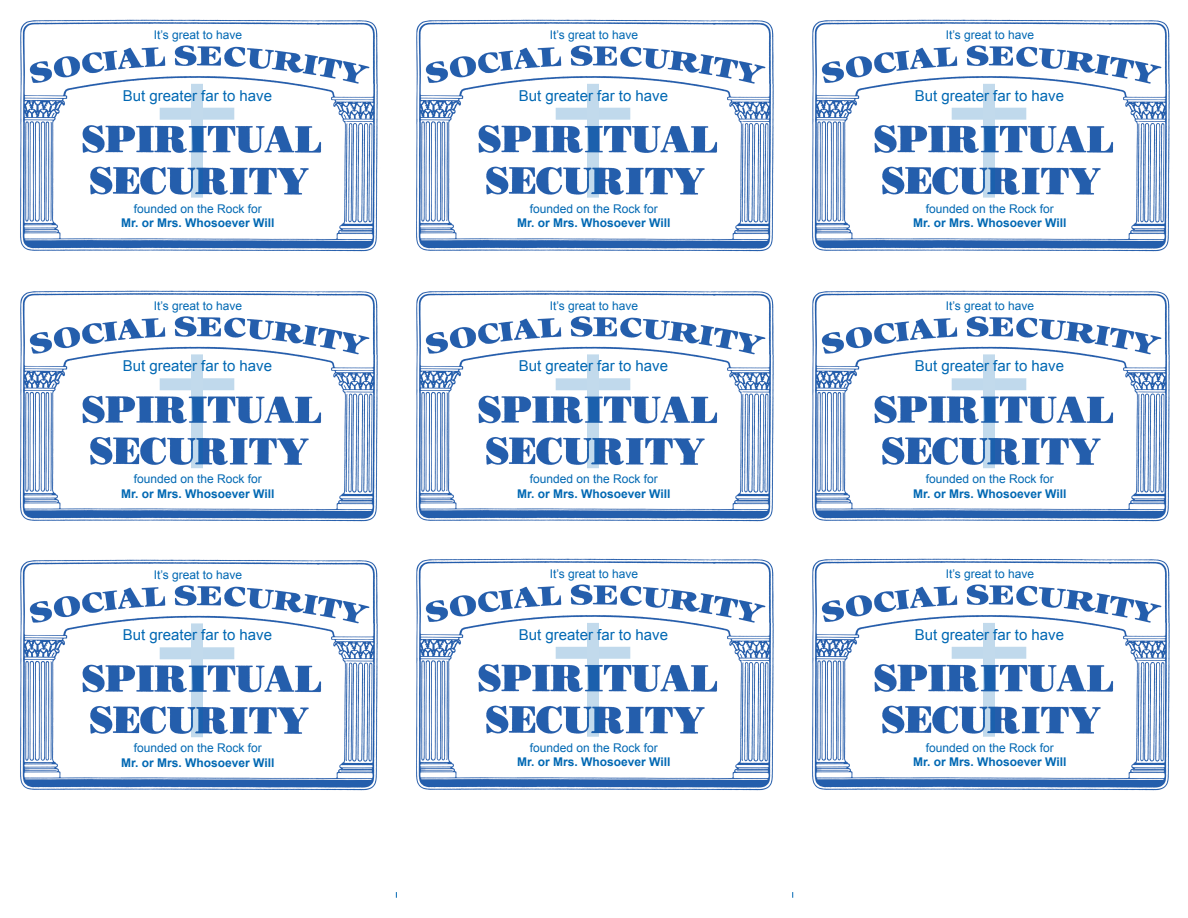
<style>
.page{position:relative;width:1188px;height:918px;background:#fff}
.page>*{position:absolute;margin:0;border:0;box-sizing:border-box;transform-origin:0 0}
.t1{font:15px "Arial";color:#0168b3}
.t2{font:12px "Arial";color:#0168b3}
.t3{font:700 12px "Arial";color:#0168b3}
</style>
<div class="page">
<img style="left:20px;top:19px;width:358px;height:233px">
<svg style="left:191px;top:84px;width:12px;height:114px"></svg>
<div style="left:203px;top:108px;width:31px;height:12px;background:#c0d9ec"></div>
<div style="left:160px;top:108px;width:31px;height:12px;background:#c0d9ec"></div>
<img style="left:416px;top:19px;width:358px;height:233px">
<svg style="left:587px;top:84px;width:12px;height:114px"></svg>
<div style="left:599px;top:108px;width:31px;height:12px;background:#c0d9ec"></div>
<div style="left:556px;top:108px;width:31px;height:12px;background:#c0d9ec"></div>
<img style="left:812px;top:19px;width:358px;height:233px">
<svg style="left:983px;top:84px;width:12px;height:114px"></svg>
<div style="left:995px;top:108px;width:31px;height:12px;background:#c0d9ec"></div>
<div style="left:952px;top:108px;width:31px;height:12px;background:#c0d9ec"></div>
<img style="left:20px;top:290px;width:358px;height:232px">
<svg style="left:191px;top:354px;width:12px;height:114px"></svg>
<div style="left:203px;top:378px;width:31px;height:12px;background:#c0d9ec"></div>
<div style="left:160px;top:378px;width:31px;height:12px;background:#c0d9ec"></div>
<img style="left:416px;top:290px;width:358px;height:232px">
<svg style="left:587px;top:354px;width:12px;height:114px"></svg>
<div style="left:599px;top:378px;width:31px;height:12px;background:#c0d9ec"></div>
<div style="left:556px;top:378px;width:31px;height:12px;background:#c0d9ec"></div>
<img style="left:812px;top:290px;width:358px;height:232px">
<svg style="left:983px;top:354px;width:12px;height:114px"></svg>
<div style="left:995px;top:378px;width:31px;height:12px;background:#c0d9ec"></div>
<div style="left:952px;top:378px;width:31px;height:12px;background:#c0d9ec"></div>
<img style="left:20px;top:559px;width:358px;height:232px">
<svg style="left:191px;top:623px;width:12px;height:114px"></svg>
<div style="left:203px;top:647px;width:31px;height:12px;background:#c0d9ec"></div>
<div style="left:160px;top:647px;width:31px;height:12px;background:#c0d9ec"></div>
<img style="left:416px;top:558px;width:358px;height:233px">
<svg style="left:587px;top:623px;width:12px;height:114px"></svg>
<div style="left:599px;top:647px;width:31px;height:12px;background:#c0d9ec"></div>
<div style="left:556px;top:647px;width:31px;height:12px;background:#c0d9ec"></div>
<img style="left:812px;top:558px;width:358px;height:233px">
<svg style="left:983px;top:623px;width:12px;height:114px"></svg>
<div style="left:995px;top:647px;width:31px;height:12px;background:#c0d9ec"></div>
<div style="left:952px;top:647px;width:31px;height:12px;background:#c0d9ec"></div>
<p class="t2" style="left:154px;top:27px;width:90px">It’s great to have</p>
<p class="t2" style="left:550px;top:27px;width:90px">It’s great to have</p>
<p class="t2" style="left:946px;top:27px;width:90px">It’s great to have</p>
<p class="t1" style="left:123px;top:86px;width:151px">But greater far to have</p>
<p class="t1" style="left:519px;top:86px;width:151px">But greater far to have</p>
<p class="t1" style="left:915px;top:86px;width:151px">But greater far to have</p>
<p class="t2" style="left:134px;top:201px;width:130px">founded on the Rock for</p>
<p class="t3" style="left:121px;top:215px;width:155px">Mr. or Mrs. Whosoever Will</p>
<p class="t2" style="left:530px;top:201px;width:130px">founded on the Rock for</p>
<p class="t3" style="left:517px;top:215px;width:155px">Mr. or Mrs. Whosoever Will</p>
<p class="t2" style="left:926px;top:201px;width:130px">founded on the Rock for</p>
<p class="t3" style="left:913px;top:215px;width:155px">Mr. or Mrs. Whosoever Will</p>
<p class="t2" style="left:154px;top:297px;width:90px">It’s great to have</p>
<p class="t2" style="left:550px;top:297px;width:90px">It’s great to have</p>
<p class="t2" style="left:946px;top:297px;width:90px">It’s great to have</p>
<p class="t1" style="left:123px;top:356px;width:151px">But greater far to have</p>
<p class="t1" style="left:519px;top:356px;width:151px">But greater far to have</p>
<p class="t1" style="left:915px;top:356px;width:151px">But greater far to have</p>
<p class="t2" style="left:134px;top:471px;width:130px">founded on the Rock for</p>
<p class="t3" style="left:121px;top:485px;width:155px">Mr. or Mrs. Whosoever Will</p>
<p class="t2" style="left:530px;top:471px;width:130px">founded on the Rock for</p>
<p class="t3" style="left:517px;top:485px;width:155px">Mr. or Mrs. Whosoever Will</p>
<p class="t2" style="left:926px;top:471px;width:130px">founded on the Rock for</p>
<p class="t3" style="left:913px;top:485px;width:155px">Mr. or Mrs. Whosoever Will</p>
<p class="t2" style="left:154px;top:567px;width:90px">It’s great to have</p>
<p class="t2" style="left:550px;top:566px;width:90px">It’s great to have</p>
<p class="t2" style="left:946px;top:566px;width:90px">It’s great to have</p>
<p class="t1" style="left:123px;top:625px;width:151px">But greater far to have</p>
<p class="t1" style="left:519px;top:625px;width:151px">But greater far to have</p>
<p class="t1" style="left:915px;top:625px;width:151px">But greater far to have</p>
<p class="t2" style="left:134px;top:740px;width:130px">founded on the Rock for</p>
<p class="t3" style="left:121px;top:754px;width:155px">Mr. or Mrs. Whosoever Will</p>
<p class="t2" style="left:530px;top:740px;width:130px">founded on the Rock for</p>
<p class="t3" style="left:517px;top:754px;width:155px">Mr. or Mrs. Whosoever Will</p>
<p class="t2" style="left:926px;top:740px;width:130px">founded on the Rock for</p>
<p class="t3" style="left:913px;top:754px;width:155px">Mr. or Mrs. Whosoever Will</p>
</div>
